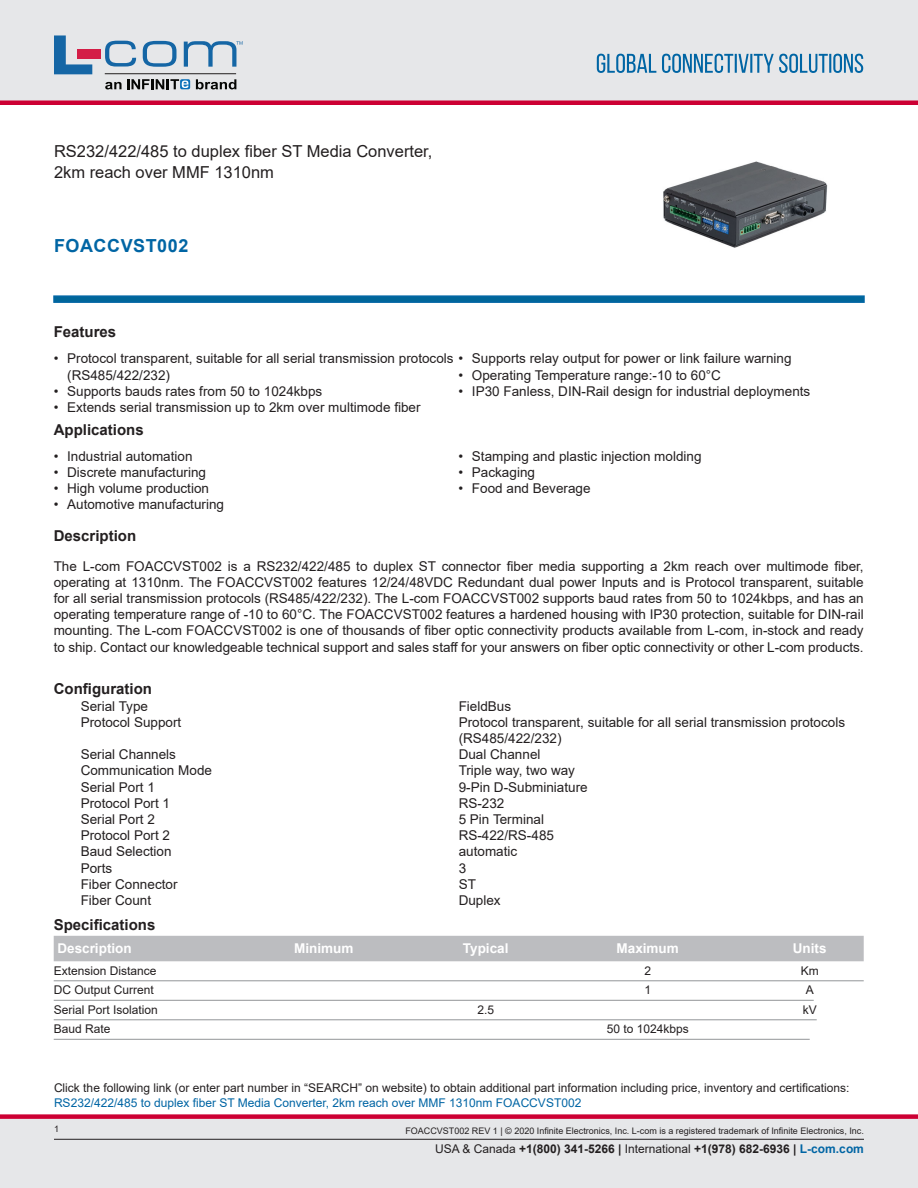
<style>
.page{position:relative;width:918px;height:1188px;background:#fff}
.page>*{position:absolute;margin:0;border:0;box-sizing:border-box;transform-origin:0 0}
.t1{font:700 18px "Arial";letter-spacing:.03em;color:#0065a4}
.t2{font:16.5px/21px "Arial";color:#231f20}
.t3{font:700 15px "Arial";color:#231f20}
.t4{font:13.5px/16.2px "Arial";color:#231f20}
.t5{font:700 13.5px "Arial";color:#fff}
.t6{font:12px "Arial";color:#231f20}
.t7{font:12px "Arial";color:#0065a4}
.t8{font:700 12px "Arial";color:#231f20}
.t9{font:9px "Arial";color:#231f20}
.s1{font-weight:400}
.s2{color:#0065a4}
</style>
<div class="page">
<div style="left:0;top:1119px;width:918px;height:69px;background:#e6e7e9"></div>
<div style="left:0;top:1114px;width:918px;height:5px;background:#c03"></div>
<div style="left:0;top:0;width:918px;height:102px;background:#e6e7e9"></div>
<div style="left:0;top:100px;width:918px;height:5px;background:#c03"></div>
<hr style="left:54px;top:1139px;width:810px;height:1px;background:#231f20">
<svg style="left:597px;top:54px;width:266px;height:19px"></svg>
<svg style="left:53px;top:295px;width:812px;height:8px;background:#0f6ea3"></svg>
<hr style="left:105px;top:73px;width:131px;height:1px;background:#211e1e">
<svg style="left:54px;top:35px;width:38px;height:39px"></svg>
<svg style="left:143px;top:41px;width:34px;height:26px"></svg>
<svg style="left:105px;top:41px;width:31px;height:26px"></svg>
<div style="left:77px;top:49px;width:23px;height:10px;background:#d41e47"></div>
<svg style="left:180px;top:79px;width:10px;height:10px"></svg>
<svg style="left:196px;top:79px;width:40px;height:10px"></svg>
<svg style="left:105px;top:79px;width:83px;height:10px"></svg>
<svg style="left:184px;top:41px;width:59px;height:26px"></svg>
<img style="left:663px;top:161px;width:165px;height:87px">
<div style="left:54px;top:936px;width:810px;height:25px;background:#bcbdc0"></div>
<hr style="left:54px;top:981px;width:810px;height:1px;background:#939598">
<hr style="left:54px;top:1000px;width:760px;height:1px;background:#939598">
<hr style="left:54px;top:1020px;width:763px;height:1px;background:#939598">
<hr style="left:54px;top:1039px;width:756px;height:1px;background:#939598">
<p class="t2" style="left:54px;top:141px;width:380px">RS232/422/485 to duplex fiber ST Media Converter,<br>2km reach over MMF 1310nm</p>
<h1 class="t1" style="left:54px;top:233px;width:136px">FOACCVST002</h1>
<p class="t3" style="left:54px;top:321px;width:64px">Features</p>
<p class="t4" style="left:67px;top:350px;width:726px;text-indent:-14px">• Protocol transparent, suitable for all serial transmission protocols • Supports relay output for power or link failure warning (RS485/422/232)</p>
<p class="t4" style="left:54px;top:383px;width:270px">• Supports bauds rates from 50 to 1024kbps</p>
<p class="t4" style="left:54px;top:399px;width:368px">• Extends serial transmission up to 2km over multimode fiber</p>
<p class="t4" style="left:458px;top:367px;width:264px">• Operating Temperature range:-10 to 60°C</p>
<p class="t4" style="left:458px;top:383px;width:353px">• IP30 Fanless, DIN-Rail design for industrial deployments</p>
<p class="t3" style="left:54px;top:419px;width:92px">Applications</p>
<p class="t4" style="left:54px;top:448px;width:140px">• Industrial automation</p>
<p class="t4" style="left:54px;top:464px;width:154px">• Discrete manufacturing</p>
<p class="t4" style="left:54px;top:480px;width:157px">• High volume production</p>
<p class="t4" style="left:54px;top:497px;width:172px">• Automotive manufacturing</p>
<p class="t4" style="left:458px;top:448px;width:245px">• Stamping and plastic injection molding</p>
<p class="t4" style="left:458px;top:464px;width:78px">• Packaging</p>
<p class="t4" style="left:458px;top:480px;width:134px">• Food and Beverage</p>
<p class="t3" style="left:54px;top:525px;width:84px">Description</p>
<p class="t4" style="left:54px;top:558px;width:812px;text-align:justify">The L-com FOACCVST002 is a RS232/422/485 to duplex ST connector fiber media supporting a 2km reach over multimode fiber, operating at 1310nm. The FOACCVST002 features 12/24/48VDC Redundant dual power Inputs and is Protocol transparent, suitable for all serial transmission protocols (RS485/422/232). The L-com FOACCVST002 supports baud rates from 50 to 1024kbps, and has an operating temperature range of -10 to 60°C. The FOACCVST002 features a hardened housing with IP30 protection, suitable for DIN-rail mounting. The L-com FOACCVST002 is one of thousands of fiber optic connectivity products available from L-com, in-stock and ready to ship. Contact our knowledgeable technical support and sales staff for your answers on fiber optic connectivity or other L-com products.</p>
<p class="t3" style="left:54px;top:679px;width:100px">Configuration</p>
<p class="t4" style="left:81px;top:698px;width:69px">Serial Type</p>
<p class="t4" style="left:459px;top:698px;width:54px">FieldBus</p>
<p class="t4" style="left:81px;top:714px;width:102px">Protocol Support</p>
<p class="t4" style="left:459px;top:714px;width:388px">Protocol transparent, suitable for all serial transmission protocols (RS485/422/232)</p>
<p class="t4" style="left:81px;top:746px;width:97px">Serial Channels</p>
<p class="t4" style="left:459px;top:746px;width:83px">Dual Channel</p>
<p class="t4" style="left:81px;top:763px;width:133px">Communication Mode</p>
<p class="t4" style="left:459px;top:763px;width:118px">Triple way, two way</p>
<p class="t4" style="left:81px;top:779px;width:76px">Serial Port 1</p>
<p class="t4" style="left:459px;top:779px;width:131px">9-Pin D-Subminiature</p>
<p class="t4" style="left:81px;top:795px;width:91px">Protocol Port 1</p>
<p class="t4" style="left:459px;top:795px;width:47px">RS-232</p>
<p class="t4" style="left:81px;top:811px;width:76px">Serial Port 2</p>
<p class="t4" style="left:459px;top:811px;width:87px">5 Pin Terminal</p>
<p class="t4" style="left:81px;top:827px;width:91px">Protocol Port 2</p>
<p class="t4" style="left:459px;top:827px;width:97px">RS-422/RS-485</p>
<p class="t4" style="left:81px;top:844px;width:92px">Baud Selection</p>
<p class="t4" style="left:459px;top:844px;width:60px">automatic</p>
<p class="t4" style="left:81px;top:860px;width:33px">Ports</p>
<p class="t4" style="left:459px;top:860px;width:9px">3</p>
<p class="t4" style="left:81px;top:876px;width:98px">Fiber Connector</p>
<p class="t4" style="left:459px;top:876px;width:19px">ST</p>
<p class="t4" style="left:81px;top:892px;width:72px">Fiber Count</p>
<p class="t4" style="left:459px;top:892px;width:44px">Duplex</p>
<p class="t3" style="left:54px;top:914px;width:103px">Specifications</p>
<p class="t5" style="left:57px;top:939px;width:76px">Description</p>
<p class="t5" style="left:294px;top:939px;width:61px">Minimum</p>
<p class="t5" style="left:463px;top:939px;width:47px">Typical</p>
<p class="t5" style="left:617px;top:939px;width:64px">Maximum</p>
<p class="t5" style="left:793px;top:939px;width:35px">Units</p>
<p class="t6" style="left:54px;top:962px;width:104px">Extension Distance</p>
<p class="t6" style="left:644px;top:962px;width:8px">2</p>
<p class="t6" style="left:801px;top:962px;width:19px">Km</p>
<p class="t6" style="left:54px;top:982px;width:102px">DC Output Current</p>
<p class="t6" style="left:644px;top:982px;width:8px">1</p>
<p class="t6" style="left:806px;top:982px;width:10px">A</p>
<p class="t6" style="left:54px;top:1001px;width:106px">Serial Port Isolation</p>
<p class="t6" style="left:477px;top:1001px;width:18px">2.5</p>
<p class="t6" style="left:803px;top:1001px;width:16px">kV</p>
<p class="t6" style="left:54px;top:1021px;width:58px">Baud Rate</p>
<p class="t6" style="left:607px;top:1021px;width:84px">50 to 1024kbps</p>
<p class="t6" style="left:54px;top:1080px;width:797px">Click the following link (or enter part number in “SEARCH” on website) to obtain additional part information including price, inventory and certifications:</p>
<p class="t7" style="left:54px;top:1094px;width:529px">RS232/422/485 to duplex fiber ST Media Converter, 2km reach over MMF 1310nm FOACCVST002</p>
<p class="t9" style="left:54px;top:1123px;width:7px">1</p>
<p class="t9" style="left:405px;top:1125px;width:460px">FOACCVST002 REV 1 | © 2020 Infinite Electronics, Inc. L-com is a registered trademark of Infinite Electronics, Inc.</p>
<p class="t8" style="left:435px;top:1140px;width:430px"><span class="s1">USA &amp; Canada</span> +1(800) 341-5266 | <span class="s1">International</span> +1(978) 682-6936 | <span class="s2">L-com.com</span></p>
</div>
